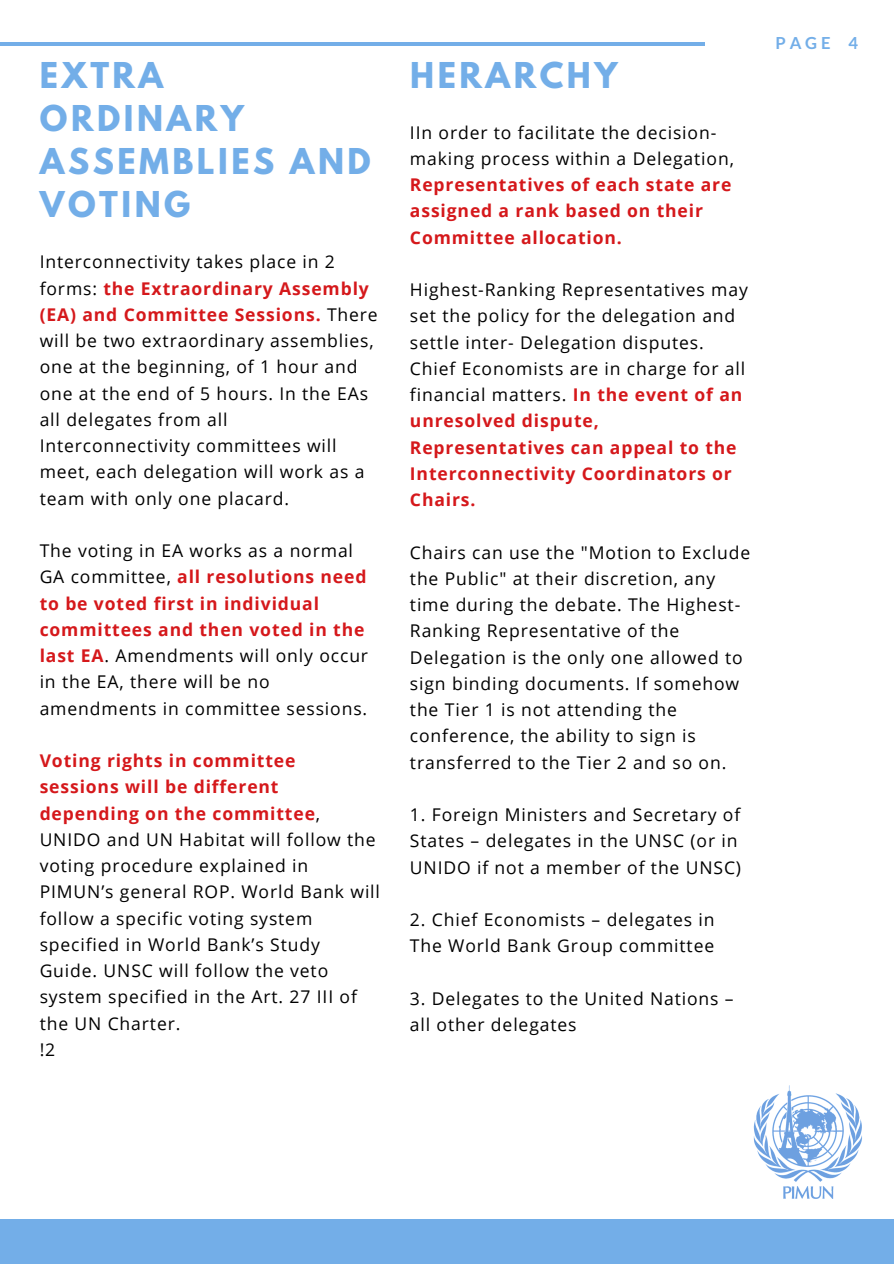
<style>
.page{position:relative;width:894px;height:1264px;background:#fff}
.page>*{position:absolute;margin:0;border:0;box-sizing:border-box;transform-origin:0 0}
.t1{font:700 31.5px/42.9px "League Spartan";letter-spacing:.11em;color:#73aee8}
.t2{font:17.55px/26.2px "Open Sans";letter-spacing:.05em;color:#000}
.t3{font:700 17.55px/26.2px "Open Sans";letter-spacing:.05em;color:#d5181b}
.t4{font:700 16.5px "Lato";color:#73aee8}
.s1{font-weight:700;color:#d5181b}
</style>
<div class="page">
<hr style="left:0;top:42px;width:704px;height:3px;background:#73aee8">
<div style="left:0;top:1219px;width:893px;height:44px;background:#73aee8"></div>
<img style="left:753px;top:1085px;width:109px;height:113px">
<h1 class="t1" style="left:40px;top:58px;width:332px">EXTRA<br>ORDINARY<br>ASSEMBLIES AND<br>VOTING</h1>
<p class="t2" style="left:40px;top:248px;width:339px">Interconnectivity takes place in 2 forms: <span class="s1">the Extraordinary Assembly (EA) and Committee Sessions.</span> There will be two extraordinary assemblies, one at the beginning, of 1 hour and one at the end of 5 hours. In the EAs all delegates from all Interconnectivity committees will meet, each delegation will work as a team with only one placard.</p>
<p class="t2" style="left:40px;top:537px;width:330px">The voting in EA works as a normal<br>GA committee, <span class="s1">all resolutions need to be voted first in individual committees and then voted in the last EA</span>. Amendments will only occur in the EA, there will be no amendments in committee sessions.</p>
<p class="t2" style="left:40px;top:747px;width:342px"><span class="s1">Voting rights in committee<br>sessions will be different depending on the committee</span>,<br>UNIDO and UN Habitat will follow the voting procedure explained in<br>PIMUN’s general ROP. World Bank will follow a specific voting system specified in World Bank’s Study<br>Guide. UNSC will follow the veto system specified in the Art. 27 III of the UN Charter.<br>!2</p>
<h1 class="t1" style="left:410px;top:58px;width:209px">HERARCHY</h1>
<p class="t2" style="left:410px;top:119px;width:325px">IIn order to facilitate the decision&shy;making process within a Delegation,</p>
<p class="t3" style="left:410px;top:171px;width:323px">Representatives of each state are assigned a rank based on their<br>Committee allocation.</p>
<p class="t2" style="left:410px;top:276px;width:339px">Highest-Ranking Representatives may set the policy for the delegation and settle inter- Delegation disputes.<br>Chief Economists are in charge for all financial matters. <span class="s1">In the event of an unresolved dispute,<br>Representatives can appeal to the<br>Interconnectivity Coordinators or<br>Chairs.</span></p>
<p class="t2" style="left:410px;top:538px;width:342px">Chairs can use the "Motion to Exclude the Public" at their discretion, any time during the debate. The Highest-Ranking Representative of the Delegation is the only one allowed to sign binding documents. If somehow the Tier 1 is not attending the conference, the ability to sign is transferred to the Tier 2 and so on.</p>
<p class="t2" style="left:410px;top:801px;width:332px">1. Foreign Ministers and Secretary of<br>States – delegates in the UNSC (or in<br>UNIDO if not a member of the UNSC)</p>
<p class="t2" style="left:410px;top:906px;width:306px">2. Chief Economists – delegates in<br>The World Bank Group committee</p>
<p class="t2" style="left:410px;top:985px;width:325px">3. Delegates to the United Nations – all other delegates</p>
<p class="t4" style="left:775px;top:32px;width:84px">PAGE 4</p>
</div>
